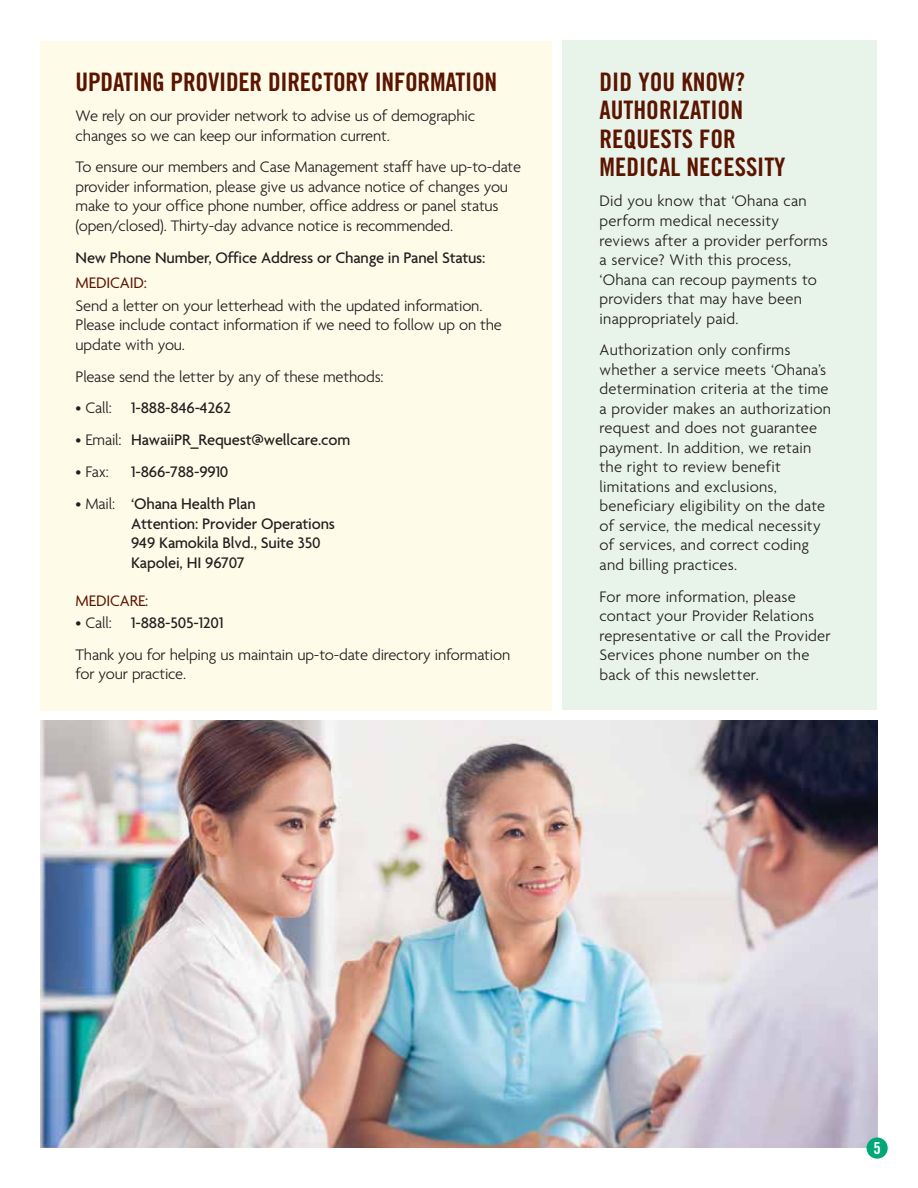
<style>
.page{position:relative;width:918px;height:1188px;background:#fff}
.page>*{position:absolute;margin:0;border:0;box-sizing:border-box;transform-origin:0 0}
.t1{font:25.5px/28.5px "Trade Gothic Bold Cond Twenty";color:#5b1400}
.t2{font:300 16.5px/19.5px "Agenda";color:#231f20}
.t3{font:500 16.5px/19.5px "Agenda";letter-spacing:-.01em;color:#231f20}
.t4{font:16.5px "Agenda";letter-spacing:-.01em;color:#5b1400}
.t5{font:16.5px "Trade Gothic Bold Cond Twenty";color:#fff}
.s1{font-weight:300}
.s2{font-weight:500}
</style>
<div class="page">
<div style="left:563px;top:41px;width:314px;height:669px;background:#e8f4ea"></div>
<div style="left:40px;top:41px;width:512px;height:669px;background:#fefce9"></div>
<img style="left:40px;top:721px;width:837px;height:427px">
<div style="left:867px;top:1138px;width:21px;height:21px;background:#00a777;border-radius:50%"></div>
<h1 class="t1" style="left:76px;top:67px;width:423px">UPDATING PROVIDER DIRECTORY INFORMATION</h1>
<p class="t2" style="left:76px;top:106px;width:401px">We rely on our provider network to advise us of demographic changes so we can keep our information current.</p>
<p class="t2" style="left:76px;top:157px;width:447px">To ensure our members and Case Management staff have up-to-date provider information, please give us advance notice of changes you make to your office phone number, office address or panel status (open/closed). Thirty-day advance notice is recommended.</p>
<p class="t3" style="left:76px;top:247px;width:411px">New Phone Number, Office Address or Change in Panel Status:</p>
<p class="t4" style="left:76px;top:273px;width:73px">MEDICAID:</p>
<p class="t2" style="left:76px;top:295px;width:428px">Send a letter on your letterhead with the updated information.<br>Please include contact information if we need to follow up on the update with you.</p>
<p class="t2" style="left:76px;top:366px;width:310px">Please send the letter by any of these methods:</p>
<p class="t3" style="left:76px;top:398px;width:157px"><span class="s1">• Call:</span> 1-888-846-4262</p>
<p class="t3" style="left:76px;top:430px;width:276px"><span class="s1">• Email:</span> HawaiiPR_Request@wellcare.com</p>
<p class="t2" style="left:76px;top:462px;width:35px">• Fax:</p>
<p class="t3" style="left:131px;top:462px;width:99px">1-866-788-9910</p>
<p class="t3" style="left:131px;top:494px;width:205px;text-indent:-56px"><span class="s1">• Mail:</span> ‘Ohana Health Plan<br>Attention: Provider Operations<br>949 Kamokila Blvd., Suite 350<br>Kapolei, HI 96707</p>
<p class="t4" style="left:76px;top:591px;width:74px">MEDICARE:</p>
<p class="t2" style="left:76px;top:606px;width:436px;line-height:32px">• Call: <span class="s2">1-888-505-1201<br></span>Thank you for helping us maintain up-to-date directory information</p>
<p class="t2" style="left:76px;top:664px;width:112px">for your practice.</p>
<h1 class="t1" style="left:600px;top:67px;width:188px">DID YOU KNOW?<br>AUTHORIZATION<br>REQUESTS FOR<br>MEDICAL NECESSITY</h1>
<p class="t2" style="left:600px;top:191px;width:230px">Did you know that ‘Ohana can perform medical necessity reviews after a provider performs a service? With this process, ‘Ohana can recoup payments to providers that may have been inappropriately paid.</p>
<p class="t2" style="left:600px;top:340px;width:233px">Authorization only confirms whether a service meets ‘Ohana’s determination criteria at the time a provider makes an authorization request and does not guarantee payment. In addition, we retain the right to review benefit limitations and exclusions, beneficiary eligibility on the date of service, the medical necessity of services, and correct coding and billing practices.</p>
<p class="t2" style="left:600px;top:587px;width:233px">For more information, please contact your Provider Relations representative or call the Provider<br>Services phone number on the back of this newsletter.</p>
<p class="t5" style="left:874px;top:1138px;width:9px">5</p>
</div>
